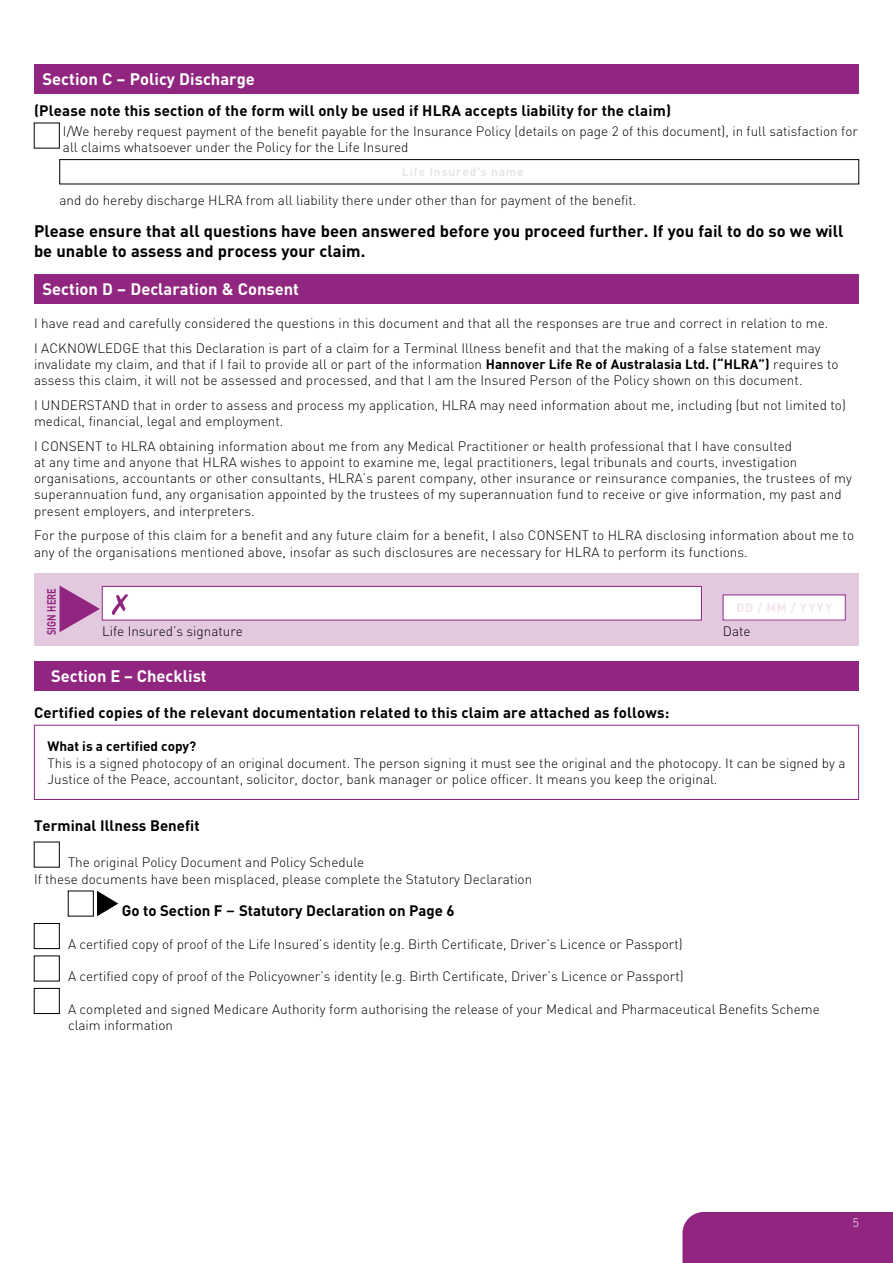
<style>
.page{position:relative;width:893px;height:1263px;background:#fff}
.page>*{position:absolute;margin:0;border:0;box-sizing:border-box;transform-origin:0 0}
.t1{font:700 16.5px/19.8px "DINOT";color:#000}
.t2{font:700 16.5px "DINOT";color:#fff}
.t3{font:700 15px "DINOT";letter-spacing:.01em;color:#000}
.t4{font:300 13.5px/16.2px "DINOT";letter-spacing:.005em;color:#000}
.t5{font:700 13.5px "DINOT";color:#000}
.t6{font:700 12px "DINOT";letter-spacing:.07em;color:#e6e7e8}
.t7{font:700 12px "DINOT";letter-spacing:.12em;color:#f2e5f0}
.t8{font:700 12px "DINOT";letter-spacing:.01em;color:#912680;scale:.77 1}
.t9{font:300 12px "DINOT";color:#fff}
.s1{font-weight:700}
.s2{font-weight:500;font-size:16.5px}
</style>
<div class="page">
<div style="left:682px;top:1212px;width:211px;height:51px;background:#912680"></div>
<div style="left:34px;top:64px;width:825px;height:30px;background:#912680"></div>
<div style="left:60px;top:159px;width:799px;height:25px;border:1px solid #000"></div>
<div style="left:34px;top:274px;width:825px;height:29px;background:#912680"></div>
<div style="left:34px;top:573px;width:825px;height:72px;background:#e3c9df"></div>
<svg style="left:60px;top:586px;width:40px;height:46px"></svg>
<div style="left:102px;top:586px;width:599px;height:34px;background:#fff"></div>
<svg style="left:112px;top:594px;width:16px;height:21px"></svg>
<div style="left:102px;top:586px;width:600px;height:34px;border:1px solid #912680"></div>
<div style="left:723px;top:595px;width:122px;height:25px;background:#fff"></div>
<div style="left:34px;top:662px;width:825px;height:29px;background:#912680"></div>
<div style="left:34px;top:725px;width:825px;height:75px;border:1px solid #912680"></div>
<svg style="left:97px;top:891px;width:21px;height:25px"></svg>
<div style="left:34px;top:923px;width:26px;height:26px;border:1px solid #000"></div>
<div style="left:34px;top:988px;width:26px;height:26px;border:1px solid #000"></div>
<p class="t2" style="left:43px;top:68px;width:214px">Section C – Policy Discharge</p>
<p class="t3" style="left:34px;top:101px;width:638px">(Please note this section of the form will only be used if HLRA accepts liability for the claim)</p>
<p class="t4" style="left:63px;top:123px;width:796px">I/We hereby request payment of the benefit payable for the Insurance Policy (details on page 2 of this document), in full satisfaction for all claims whatsoever under the Policy for the Life Insured</p>
<p class="t6" style="left:402px;top:164px;width:123px">Life Insured’s name</p>
<p class="t4" style="left:60px;top:192px;width:578px">and do hereby discharge HLRA from all liability there under other than for payment of the benefit.</p>
<p class="t1" style="left:34px;top:221px;width:811px">Please ensure that all questions have been answered before you proceed further. If you fail to do so we will be unable to assess and process your claim.</p>
<p class="t2" style="left:43px;top:278px;width:258px">Section D – Declaration &amp; Consent</p>
<p class="t4" style="left:34px;top:311px;width:796px;line-height:24.8px">I have read and carefully considered the questions in this document and that all the responses are true and correct in relation to me.<br>I ACKNOWLEDGE that this Declaration is part of a claim for a Terminal Illness benefit and that the making of a false statement may</p>
<p class="t4" style="left:34px;top:356px;width:806px">invalidate my claim, and that if I fail to provide all or part of the information <span class="s1">Hannover Life Re of Australasia Ltd. (“HLRA”)</span> requires to assess this claim, it will not be assessed and processed, and that I am the Insured Person of the Policy shown on this document.</p>
<p class="t4" style="left:34px;top:397px;width:813px">I UNDERSTAND that in order to assess and process my application, HLRA may need information about me, including (but not limited to) medical, financial, legal and employment.</p>
<p class="t4" style="left:34px;top:438px;width:819px">I CONSENT to HLRA obtaining information about me from any Medical Practitioner or health professional that I have consulted<br>at any time and anyone that HLRA wishes to appoint to examine me, legal practitioners, legal tribunals and courts, investigation organisations, accountants or other consultants, HLRA’s parent company, other insurance or reinsurance companies, the trustees of my superannuation fund, any organisation appointed by the trustees of my superannuation fund to receive or give information, my past and present employers, and interpreters.</p>
<p class="t4" style="left:34px;top:527px;width:822px">For the purpose of this claim for a benefit and any future claim for a benefit, I also CONSENT to HLRA disclosing information about me to any of the organisations mentioned above, insofar as such disclosures are necessary for HLRA to perform its functions.</p>
<p class="t8" style="left:44px;top:635px;width:63px;rotate:-90deg">SIGN HERE</p>
<p class="t7" style="left:736px;top:600px;width:97px">DD / MM / YYYY</p>
<p class="t4" style="left:102px;top:623px;width:142px">Life Insured’s signature</p>
<p class="t4" style="left:723px;top:623px;width:29px">Date</p>
<p class="t2" style="left:51px;top:666px;width:157px">Section E – Checklist</p>
<p class="t3" style="left:34px;top:703px;width:637px">Certified copies of the relevant documentation related to this claim are attached as follows:</p>
<p class="t5" style="left:48px;top:738px;width:150px">What is a certified copy?</p>
<p class="t4" style="left:48px;top:754px;width:799px">This is a signed photocopy of an original document. The person signing it must see the original and the photocopy. It can be signed by a<br>Justice of the Peace, accountant, solicitor, doctor, bank manager or police officer. It means you keep the original.</p>
<p class="t3" style="left:34px;top:815px;width:167px">Terminal Illness Benefit</p>
<p class="t4" style="left:34px;top:854px;width:500px;text-indent:34px">The original Policy Document and Policy Schedule<br>If these documents have been misplaced, please complete the Statutory Declaration</p>
<p class="t3" style="left:122px;top:901px;width:334px">Go to Section F <span class="s2">–</span> Statutory Declaration on Page 6</p>
<p class="t4" style="left:68px;top:936px;width:616px">A certified copy of proof of the Life Insured’s identity (e.g. Birth Certificate, Driver’s Licence or Passport)</p>
<p class="t4" style="left:68px;top:968px;width:617px">A certified copy of proof of the Policyowner’s identity (e.g. Birth Certificate, Driver’s Licence or Passport)</p>
<p class="t4" style="left:68px;top:1001px;width:753px">A completed and signed Medicare Authority form authorising the release of your Medical and Pharmaceutical Benefits Scheme claim information</p>
<p class="t9" style="left:853px;top:1215px;width:8px">5</p>
</div>
